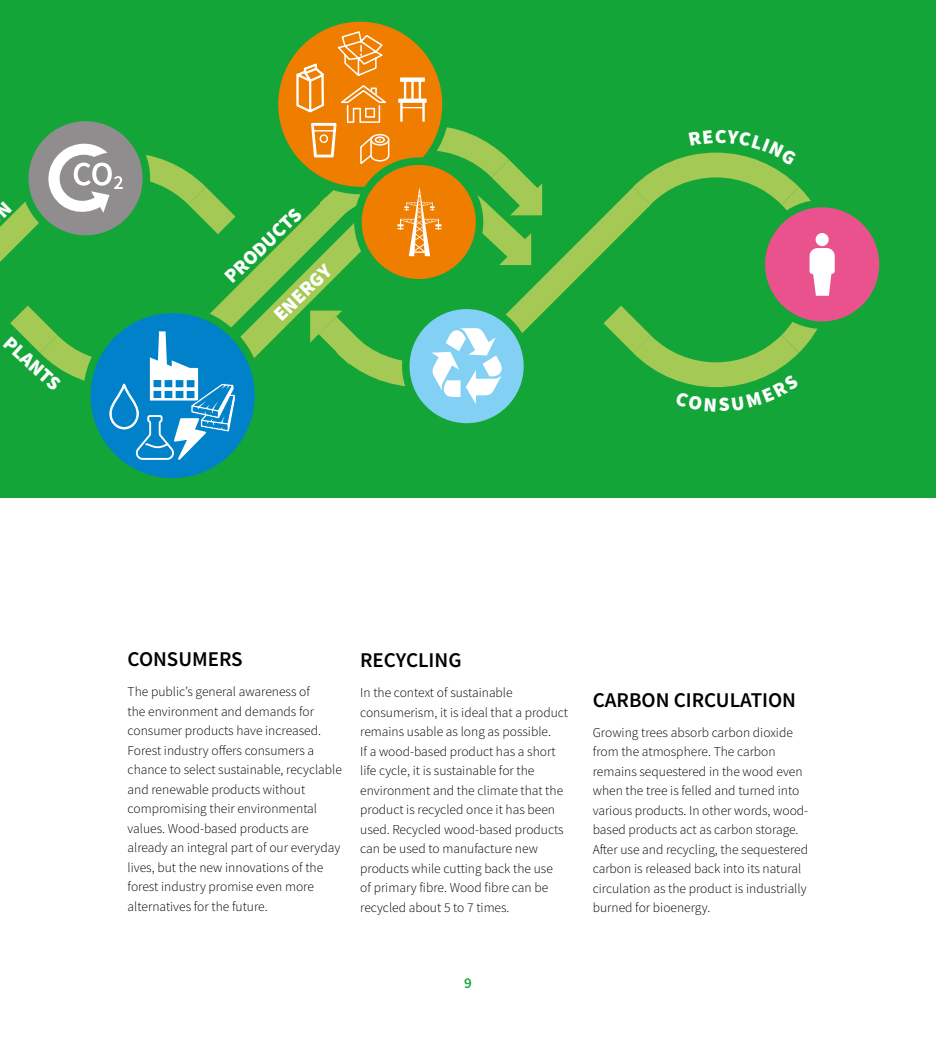
<style>
.page{position:relative;width:936px;height:1042px;background:#fff}
.page>*{position:absolute;margin:0;border:0;box-sizing:border-box;transform-origin:0 0}
.t1{font:600 21px "Source Sans Pro";color:#000}
.t2{font:900 19.95px "Source Sans Pro";color:#fff}
.t3{font:600 15px "Source Sans Pro";color:#13a538}
.t4{font:300 13.5px/19.5px "Source Sans Pro";color:#000}
</style>
<div class="page">
<div style="left:0;top:0;width:935px;height:497px;background:#13a538"></div>
<div style="left:761px;top:204px;width:121px;height:121px;background:#ea528e;border-radius:50%"></div>
<div style="left:757px;top:200px;width:129px;height:129px;border:8px solid #13a538;border-radius:50%"></div>
<svg style="left:87px;top:309px;width:171px;height:173px;fill:#0081c9"></svg>
<svg style="left:0;top:30px;width:834px;height:430px"></svg>
<h2 class="t2" style="left:15px;top:330px;width:71px;rotate:42deg">PLANTS</h2>
<h2 class="t2" style="left:218px;top:270px;width:100px;rotate:-44deg">PRODUCTS</h2>
<h2 class="t2" style="left:267px;top:308px;width:74px;rotate:-44deg">ENERGY</h2>
<h1 class="t1" style="left:128px;top:645px;width:117px">CONSUMERS</h1>
<p class="t4" style="left:128px;top:682px;width:216px">The public’s general awareness of<br>the environment and demands for consumer products have increased.<br>Forest industry offers consumers a chance to select sustainable, recyclable and renewable products without compromising their environmental values. Wood-based products are already an integral part of our everyday lives, but the new innovations of the forest industry promise even more alternatives for the future.</p>
<h1 class="t1" style="left:360px;top:646px;width:103px">RECYCLING</h1>
<p class="t4" style="left:360px;top:683px;width:209px">In the context of sustainable consumerism, it is ideal that a product remains usable as long as possible.<br>If a wood-based product has a short life cycle, it is sustainable for the environment and the climate that the product is recycled once it has been used. Recycled wood-based products can be used to manufacture new products while cutting back the use<br>of primary fibre. Wood fibre can be recycled about 5 to 7 times.</p>
<h1 class="t1" style="left:592px;top:686px;width:205px">CARBON CIRCULATION</h1>
<p class="t4" style="left:592px;top:722px;width:217px">Growing trees absorb carbon dioxide from the atmosphere. The carbon remains sequestered in the wood even when the tree is felled and turned into various products. In other words, wood&shy;based products act as carbon storage.<br>After use and recycling, the sequestered carbon is released back into its natural circulation as the product is industrially burned for bioenergy.</p>
<p class="t3" style="left:464px;top:973px;width:9px">9</p>
</div>
